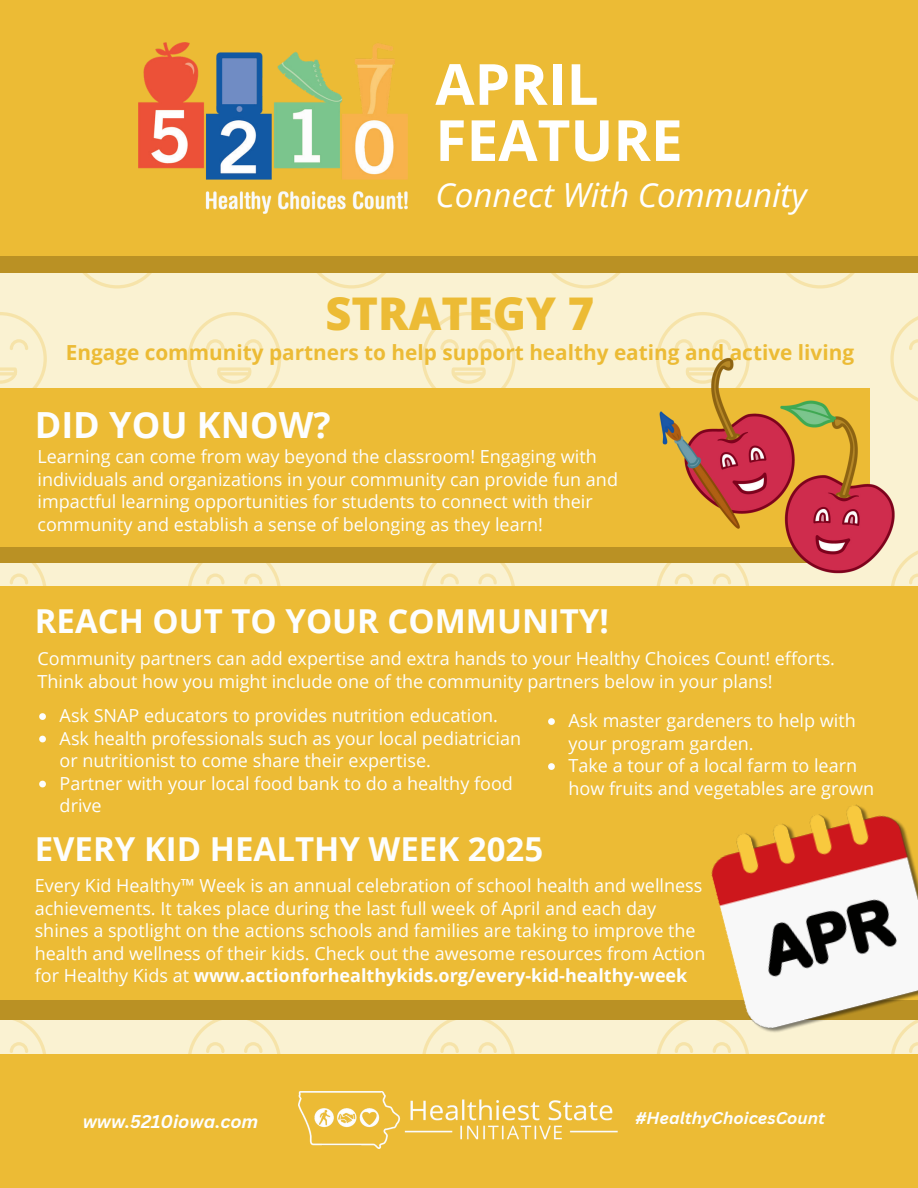
<style>
.page{position:relative;width:918px;height:1188px;background:#fff}
.page>*{position:absolute;margin:0;border:0;box-sizing:border-box;transform-origin:0 0}
.t1{font:700 56.85px/56.1px "Open Sans";color:#fff}
.t2{font:800 45.15px "Open Sans";color:#ecbb35}
.t3{font:700 36px "Open Sans";color:#fdfefe}
.t4{font:italic 33.3px "Open Sans";color:#fff}
.t5{font:700 33px "Open Sans";color:#fdfefe}
.t6{font:700 20.85px "Open Sans";color:#ecbb35}
.t7{font:18px/22.5px "Open Sans";color:#fdfefe}
.t8{font:italic 700 18px "Canva Sans";color:#fdfefe}
.t9{font:italic 700 16.5px "Canva Sans";color:#fdfefe}
.s1{font-weight:700}
</style>
<div class="page">
<div style="left:0;top:116px;width:918px;height:976px;background:#faf2d2"></div>
<svg style="left:10px;top:1020px;width:36px;height:34px"></svg>
<svg style="left:188px;top:1020px;width:93px;height:34px"></svg>
<svg style="left:422px;top:1020px;width:93px;height:34px"></svg>
<svg style="left:657px;top:1020px;width:92px;height:34px"></svg>
<svg style="left:891px;top:1041px;width:27px;height:13px"></svg>
<svg style="left:10px;top:563px;width:36px;height:23px"></svg>
<svg style="left:188px;top:563px;width:93px;height:23px"></svg>
<svg style="left:422px;top:563px;width:93px;height:23px"></svg>
<svg style="left:0;top:312px;width:47px;height:76px"></svg>
<svg style="left:187px;top:312px;width:94px;height:76px"></svg>
<svg style="left:218px;top:372px;width:33px;height:4px"></svg>
<svg style="left:422px;top:312px;width:93px;height:76px"></svg>
<svg style="left:452px;top:372px;width:33px;height:4px"></svg>
<svg style="left:658px;top:312px;width:90px;height:34px"></svg>
<svg style="left:892px;top:316px;width:26px;height:30px"></svg>
<svg style="left:70px;top:272px;width:94px;height:17px"></svg>
<svg style="left:305px;top:272px;width:93px;height:17px"></svg>
<svg style="left:539px;top:272px;width:94px;height:17px"></svg>
<svg style="left:773px;top:272px;width:94px;height:17px"></svg>
<div style="left:0;top:530px;width:842px;height:33px;background:#ba9124"></div>
<div style="left:0;top:92px;width:918px;height:180px;background:#ba9124"></div>
<div style="left:0;top:0;width:918px;height:256px;background:#ecbb35"></div>
<div style="left:0;top:388px;width:869px;height:159px;background:#ecbb35"></div>
<div style="left:0;top:966px;width:918px;height:54px;background:#ba9124"></div>
<div style="left:0;top:1054px;width:918px;height:134px;background:#ecbb35"></div>
<img style="left:298px;top:1091px;width:320px;height:57px">
<img style="left:139px;top:43px;width:268px;height:137px">
<img style="left:205px;top:191px;width:202px;height:23px">
<div style="left:0;top:586px;width:918px;height:414px;background:#ecbb35"></div>
<img style="left:656px;top:346px;width:262px;height:240px">
<img style="left:704px;top:804px;width:214px;height:237px">
<svg style="left:39px;top:713px;width:7px;height:7px"></svg>
<svg style="left:39px;top:736px;width:7px;height:6px"></svg>
<svg style="left:39px;top:781px;width:7px;height:7px"></svg>
<svg style="left:548px;top:718px;width:7px;height:7px"></svg>
<svg style="left:548px;top:763px;width:7px;height:7px"></svg>
<h1 class="t1" style="left:435px;top:55px;width:249px">APRIL<br>FEATURE</h1>
<h3 class="t4" style="left:435px;top:172px;width:373px">Connect With Community</h3>
<h2 class="t2" style="left:325px;top:282px;width:270px">STRATEGY 7</h2>
<p class="t6" style="left:66px;top:338px;width:790px">Engage community partners to help support healthy eating and active living</p>
<h3 class="t3" style="left:35px;top:400px;width:298px">DID YOU KNOW?</h3>
<p class="t7" style="left:37px;top:445px;width:582px">Learning can come from way beyond the classroom! Engaging with individuals and organizations in your community can provide fun and impactful learning opportunities for students to connect with their community and establish a sense of belonging as they learn!</p>
<h3 class="t5" style="left:35px;top:598px;width:576px">REACH OUT TO YOUR COMMUNITY!</h3>
<p class="t7" style="left:37px;top:647px;width:799px">Community partners can add expertise and extra hands to your Healthy Choices Count! efforts.<br>Think about how you might include one of the community partners below in your plans!</p>
<p class="t7" style="left:60px;top:704px;width:463px">Ask SNAP educators to provides nutrition education.<br>Ask health professionals such as your local pediatrician or nutritionist to come share their expertise.<br>Partner with your local food bank to do a healthy food drive</p>
<p class="t7" style="left:569px;top:709px;width:307px">Ask master gardeners to help with your program garden.<br>Take a tour of a local farm to learn how fruits and vegetables are grown</p>
<h3 class="t5" style="left:35px;top:826px;width:510px">EVERY KID HEALTHY WEEK 2025</h3>
<p class="t7" style="left:35px;top:874px;width:672px">Every Kid Healthy™ Week is an annual celebration of school health and wellness achievements. It takes place during the last full week of April and each day shines a spotlight on the actions schools and families are taking to improve the health and wellness of their kids. Check out the awesome resources from Action for Healthy Kids at <span class="s1">www.actionforhealthykids.org/every-kid-healthy-week</span></p>
<p class="t8" style="left:83px;top:1110px;width:177px">www.5210iowa.com</p>
<p class="t9" style="left:635px;top:1108px;width:191px">#HealthyChoicesCount</p>
</div>
